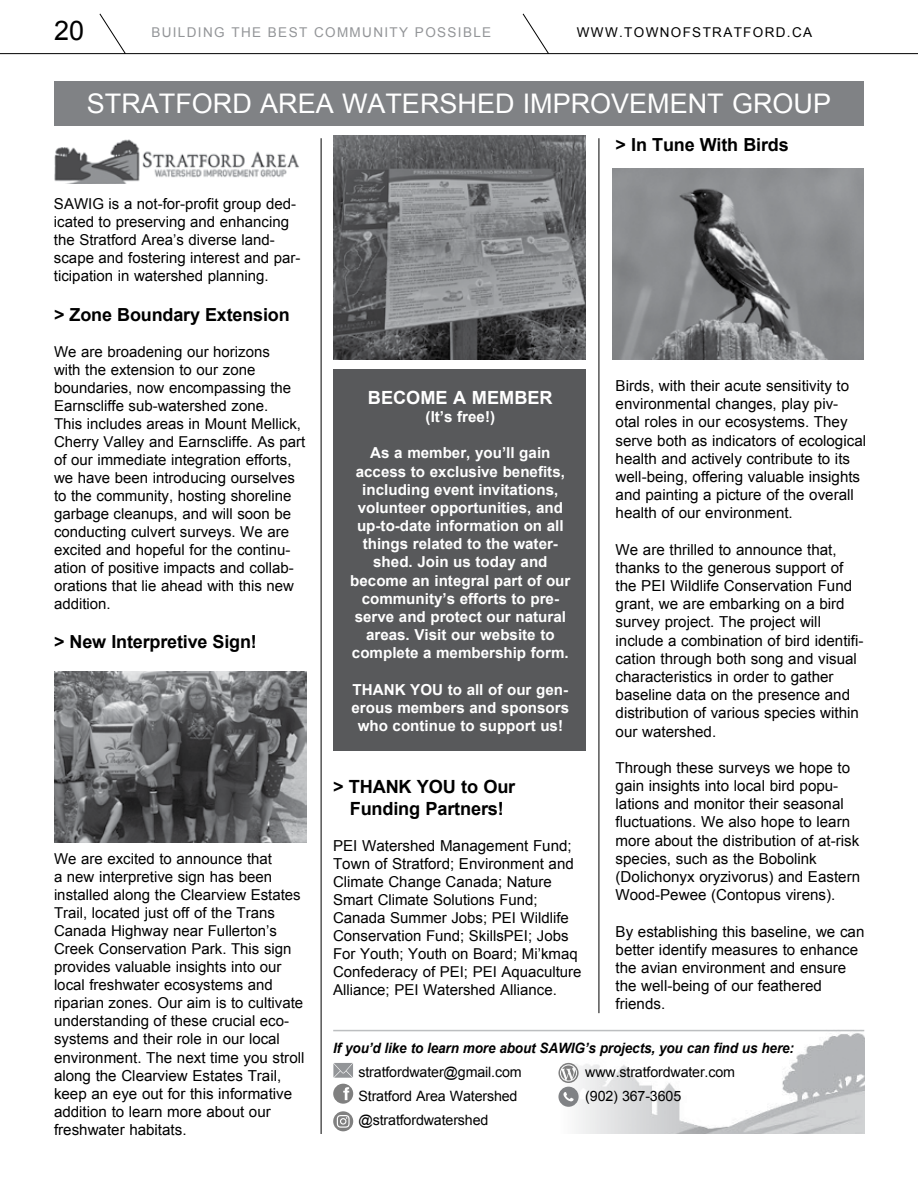
<style>
.page{position:relative;width:918px;height:1188px;background:#fff}
.page>*{position:absolute;margin:0;border:0;box-sizing:border-box;transform-origin:0 0}
.t1{font:27px "Arial";color:#fff}
.t2{font:27px "Arial";color:#000}
.t3{font:700 18.15px/21.8px "Arial";letter-spacing:-.01em;color:#000;text-align:center}
.t4{font:700 18.15px "Arial";color:#fff}
.t5{font:700 18px "Arial";letter-spacing:-.01em;color:#000}
.t6{font:15.15px/18.1px "Arial";color:#000}
.t7{font:700 15.15px/18.1px "Arial";color:#fff;text-align:center}
.t8{font:15px/18px "Arial";color:#000}
.t9{font:14.25px/24px "Arial";letter-spacing:-.01em;color:#000}
.t10{font:italic 700 14.25px "Arial";letter-spacing:-.01em;color:#000;scale:.95 1}
.t11{font:13.5px "Arial";letter-spacing:.1em;color:#939598}
.t12{font:13.5px "Arial";letter-spacing:.1em;color:#000}
</style>
<div class="page">
<hr style="left:321px;top:138px;width:1px;height:996px;background:#000">
<hr style="left:599px;top:138px;width:1px;height:875px;background:#000">
<hr style="left:0;top:53px;width:918px;height:1px;background:#000">
<svg style="left:99px;top:13px;width:27px;height:42px"></svg>
<svg style="left:522px;top:13px;width:28px;height:42px"></svg>
<div style="left:333px;top:370px;width:252px;height:381px;background:#58595b"></div>
<div style="left:54px;top:81px;width:810px;height:44px;background:#808285"></div>
<img style="left:54px;top:139px;width:245px;height:45px">
<img style="left:556px;top:1029px;width:308px;height:105px">
<hr style="left:333px;top:1030px;width:531px;height:1px;background:#bcbec0">
<svg style="left:333px;top:1063px;width:20px;height:15px"></svg>
<svg style="left:333px;top:1084px;width:20px;height:20px"></svg>
<svg style="left:558px;top:1063px;width:21px;height:20px"></svg>
<div style="left:558px;top:1087px;width:21px;height:20px;background:#808285;border-radius:50%"></div>
<svg style="left:563px;top:1092px;width:11px;height:9px"></svg>
<svg style="left:333px;top:1111px;width:20px;height:20px"></svg>
<img style="left:54px;top:672px;width:252px;height:171px">
<img style="left:333px;top:136px;width:252px;height:223px">
<img style="left:612px;top:168px;width:252px;height:191px">
<h1 class="t2" style="left:54px;top:13px;width:32px">20</h1>
<p class="t11" style="left:151px;top:23px;width:341px">BUILDING THE BEST COMMUNITY POSSIBLE</p>
<p class="t12" style="left:577px;top:23px;width:237px">WWW.TOWNOFSTRATFORD.CA</p>
<h1 class="t1" style="left:87px;top:86px;width:746px">STRATFORD AREA WATERSHED IMPROVEMENT GROUP</h1>
<p class="t8" style="left:54px;top:195px;width:248px">SAWIG is a not-for-profit group ded&shy;icated to preserving and enhancing the Stratford Area’s diverse land&shy;scape and fostering interest and par&shy;ticipation in watershed planning.</p>
<p class="t5" style="left:54px;top:303px;width:237px">&gt; Zone Boundary Extension</p>
<p class="t8" style="left:54px;top:343px;width:253px">We are broadening our horizons<br>with the extension to our zone boundaries, now encompassing the Earnscliffe sub-watershed zone.<br>This includes areas in Mount Mellick, Cherry Valley and Earnscliffe. As part of our immediate integration efforts, we have been introducing ourselves to the community, hosting shoreline garbage cleanups, and will soon be conducting culvert surveys. We are excited and hopeful for the continu&shy;ation of positive impacts and collab&shy;orations that lie ahead with this new addition.</p>
<p class="t5" style="left:54px;top:630px;width:204px">&gt; New Interpretive Sign!</p>
<p class="t8" style="left:54px;top:850px;width:251px">We are excited to announce that<br>a new interpretive sign has been installed along the Clearview Estates Trail, located just off of the Trans Canada Highway near Fullerton’s Creek Conservation Park. This sign provides valuable insights into our local freshwater ecosystems and riparian zones. Our aim is to cultivate understanding of these crucial eco&shy;systems and their role in our local</p>
<p class="t6" style="left:54px;top:1048px;width:252px">environment. The next time you stroll along the Clearview Estates Trail, keep an eye out for this informative addition to learn more about our freshwater habitats.</p>
<p class="t5" style="left:616px;top:133px;width:175px">&gt; In Tune With Birds</p>
<p class="t6" style="left:616px;top:377px;width:252px">Birds, with their acute sensitivity to environmental changes, play piv&shy;otal roles in our ecosystems. They serve both as indicators of ecological health and actively contribute to its well-being, offering valuable insights and painting a picture of the overall health of our environment.</p>
<p class="t6" style="left:616px;top:540px;width:250px">We are thrilled to announce that, thanks to the generous support of the PEI Wildlife Conservation Fund grant, we are embarking on a bird survey project. The project will include a combination of bird identifi&shy;cation through both song and visual characteristics in order to gather baseline data on the presence and distribution of various species within our watershed.</p>
<p class="t6" style="left:616px;top:759px;width:246px">Through these surveys we hope to gain insights into local bird popu&shy;lations and monitor their seasonal fluctuations. We also hope to learn more about the distribution of at-risk species, such as the Bobolink (Dolichonyx oryzivorus) and Eastern Wood-Pewee (Contopus virens).</p>
<p class="t6" style="left:616px;top:922px;width:250px">By establishing this baseline, we can better identify measures to enhance the avian environment and ensure the well-being of our feathered friends.</p>
<p class="t10" style="left:333px;top:1039px;width:487px">If you’d like to learn more about SAWIG’s projects, you can find us here:</p>
<p class="t9" style="left:358px;top:1061px;width:165px">stratfordwater@gmail.com<br>Stratford Area Watershed @stratfordwatershed</p>
<p class="t9" style="left:585px;top:1061px;width:151px">www.stratfordwater.com (902) 367-3605</p>
<p class="t4" style="left:368px;top:386px;width:186px">BECOME A MEMBER</p>
<p class="t7" style="left:426px;top:408px;width:71px">(It’s free!)</p>
<p class="t7" style="left:350px;top:444px;width:222px">As a member, you’ll gain access to exclusive benefits, including event invitations, volunteer opportunities, and up-to-date information on all things related to the water&shy;shed. Join us today and become an integral part of our community’s efforts to pre&shy;serve and protect our natural areas. Visit our website to complete a membership form.</p>
<p class="t7" style="left:352px;top:681px;width:219px">THANK YOU to all of our gen&shy;erous members and sponsors who continue to support us!</p>
<p class="t3" style="left:333px;top:776px;width:184px">&gt; THANK YOU to Our<br>Funding Partners!</p>
<p class="t6" style="left:333px;top:837px;width:242px">PEI Watershed Management Fund;<br>Town of Stratford; Environment and</p>
<p class="t8" style="left:333px;top:873px;width:250px">Climate Change Canada; Nature Smart Climate Solutions Fund; Canada Summer Jobs; PEI Wildlife Conservation Fund; SkillsPEI; Jobs For Youth; Youth on Board; Mi’kmaq Confederacy of PEI; PEI Aquaculture Alliance; PEI Watershed Alliance.</p>
</div>
